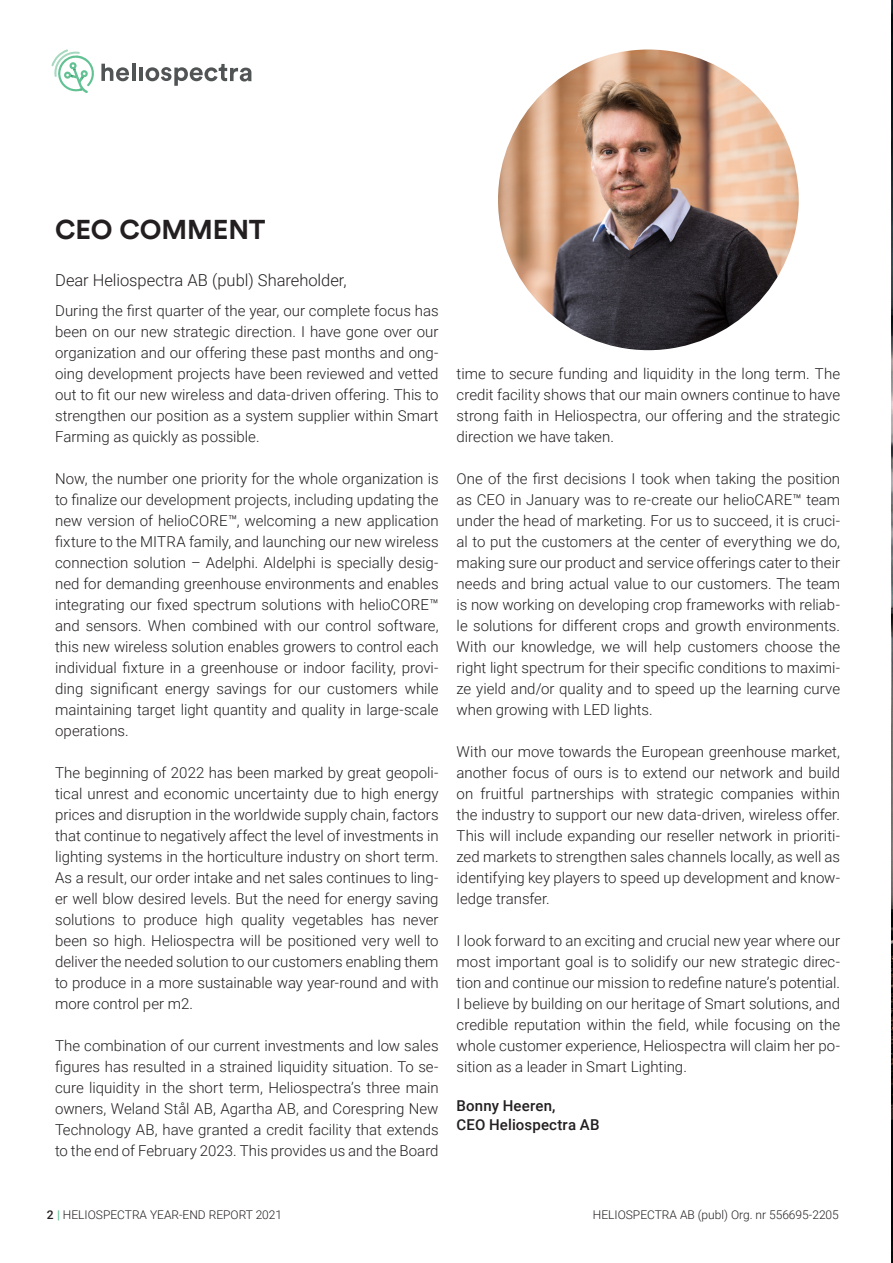
<style>
.page{position:relative;width:893px;height:1263px;background:#fff}
.page>*{position:absolute;margin:0;border:0;box-sizing:border-box;transform-origin:0 0}
.SubHead_-_Frutiger_S{font:700 27px "Circular Std";letter-spacing:-.005em;color:#231f20}
.Head_-_Frutiger_Std{font:300 16.5px "Roboto";letter-spacing:-.005em;color:#231f20}
.Beaufort_Pro_Regular{font:300 15px/21px "Roboto";color:#231f20;text-align:justify}
.Beaufort_Pro_Regular-2{font:500 15px "Roboto";letter-spacing:.01em;color:#231f20}
.t1{font:300 12px "Roboto";color:#231f20}
.s1{font-weight:500}
.s2{font-weight:500;color:#63c294}
</style>
<div class="page">
<hr style="left:132px;top:64px;width:3px;height:17px;background:#515455">
<hr style="left:139px;top:68px;width:4px;height:13px;background:#515455">
<svg style="left:145px;top:64px;width:107px;height:22px"></svg>
<svg style="left:52px;top:50px;width:77px;height:43px"></svg>
<img style="left:498px;top:50px;width:301px;height:300px;border-radius:150px">
<img style="left:891px;top:0;width:2px;height:1263px">
<p class="SubHead_-_Frutiger_S" style="left:55px;top:212px;width:212px">CEO COMMENT</p>
<p class="Head_-_Frutiger_Std" style="left:55px;top:268px;width:293px">Dear Heliospectra AB (publ) Shareholder,</p>
<p class="Beaufort_Pro_Regular" style="left:55px;top:299px;width:385px">During the first quarter of the year, our complete focus has been on our new strategic direction. I have gone over our organization and our offering these past months and ong&shy;oing development projects have been reviewed and vetted out to fit our new wireless and data-driven offering. This to strengthen our position as a system supplier within Smart Farming as quickly as possible.</p>
<p class="Beaufort_Pro_Regular" style="left:55px;top:467px;width:385px">Now, the number one priority for the whole organization is to finalize our development projects, including updating the new version of helioCORE™, welcoming a new application fixture to the MITRA family, and launching our new wireless connection solution – Adelphi. Aldelphi is specially desig&shy;ned for demanding greenhouse environments and enables integrating our fixed spectrum solutions with helioCORE™ and sensors. When combined with our control software, this new wireless solution enables growers to control each individual fixture in a greenhouse or indoor facility, provi&shy;ding significant energy savings for our customers while maintaining target light quantity and quality in large-scale operations.</p>
<p class="Beaufort_Pro_Regular" style="left:55px;top:761px;width:385px">The beginning of 2022 has been marked by great geopoli&shy;tical unrest and economic uncertainty due to high energy prices and disruption in the worldwide supply chain, factors that continue to negatively affect the level of investments in lighting systems in the horticulture industry on short term.<br>As a result, our order intake and net sales continues to ling&shy;er well blow desired levels. But the need for energy saving solutions to produce high quality vegetables has never been so high. Heliospectra will be positioned very well to deliver the needed solution to our customers enabling them to produce in a more sustainable way year-round and with more control per m2.</p>
<p class="Beaufort_Pro_Regular" style="left:55px;top:1034px;width:385px">The combination of our current investments and low sales figures has resulted in a strained liquidity situation. To se&shy;cure liquidity in the short term, Heliospectra’s three main owners, Weland Stål AB, Agartha AB, and Corespring New Technology AB, have granted a credit facility that extends to the end of February 2023. This provides us and the Board</p>
<p class="Beaufort_Pro_Regular" style="left:457px;top:362px;width:385px">time to secure funding and liquidity in the long term. The credit facility shows that our main owners continue to have strong faith in Heliospectra, our offering and the strategic direction we have taken.</p>
<p class="Beaufort_Pro_Regular" style="left:457px;top:467px;width:385px">One of the first decisions I took when taking the position as CEO in January was to re-create our helioCARE™ team under the head of marketing. For us to succeed, it is cruci&shy;al to put the customers at the center of everything we do, making sure our product and service offerings cater to their needs and bring actual value to our customers. The team is now working on developing crop frameworks with reliab&shy;le solutions for different crops and growth environments.<br>With our knowledge, we will help customers choose the right light spectrum for their specific conditions to maximi&shy;ze yield and/or quality and to speed up the learning curve when growing with LED lights.</p>
<p class="Beaufort_Pro_Regular" style="left:457px;top:740px;width:385px">With our move towards the European greenhouse market, another focus of ours is to extend our network and build on fruitful partnerships with strategic companies within the industry to support our new data-driven, wireless offer.<br>This will include expanding our reseller network in prioriti&shy;zed markets to strengthen sales channels locally, as well as identifying key players to speed up development and know&shy;ledge transfer.</p>
<p class="Beaufort_Pro_Regular" style="left:457px;top:929px;width:385px">I look forward to an exciting and crucial new year where our most important goal is to solidify our new strategic direc&shy;tion and continue our mission to redefine nature’s potential.<br>I believe by building on our heritage of Smart solutions, and credible reputation within the field, while focusing on the whole customer experience, Heliospectra will claim her po&shy;sition as a leader in Smart Lighting.</p>
<p class="Beaufort_Pro_Regular-2" style="left:457px;top:1095px;width:100px">Bonny Heeren,</p>
<p class="Beaufort_Pro_Regular-2" style="left:457px;top:1114px;width:144px">CEO Heliospectra AB</p>
<p class="t1" style="left:47px;top:1206px;width:237px"><span class="s1">2</span> <span class="s2">|</span> HELIOSPECTRA YEAR-END REPORT 2021</p>
<p class="t1" style="left:593px;top:1206px;width:248px">HELIOSPECTRA AB (publ) Org. nr 556695-2205</p>
</div>
